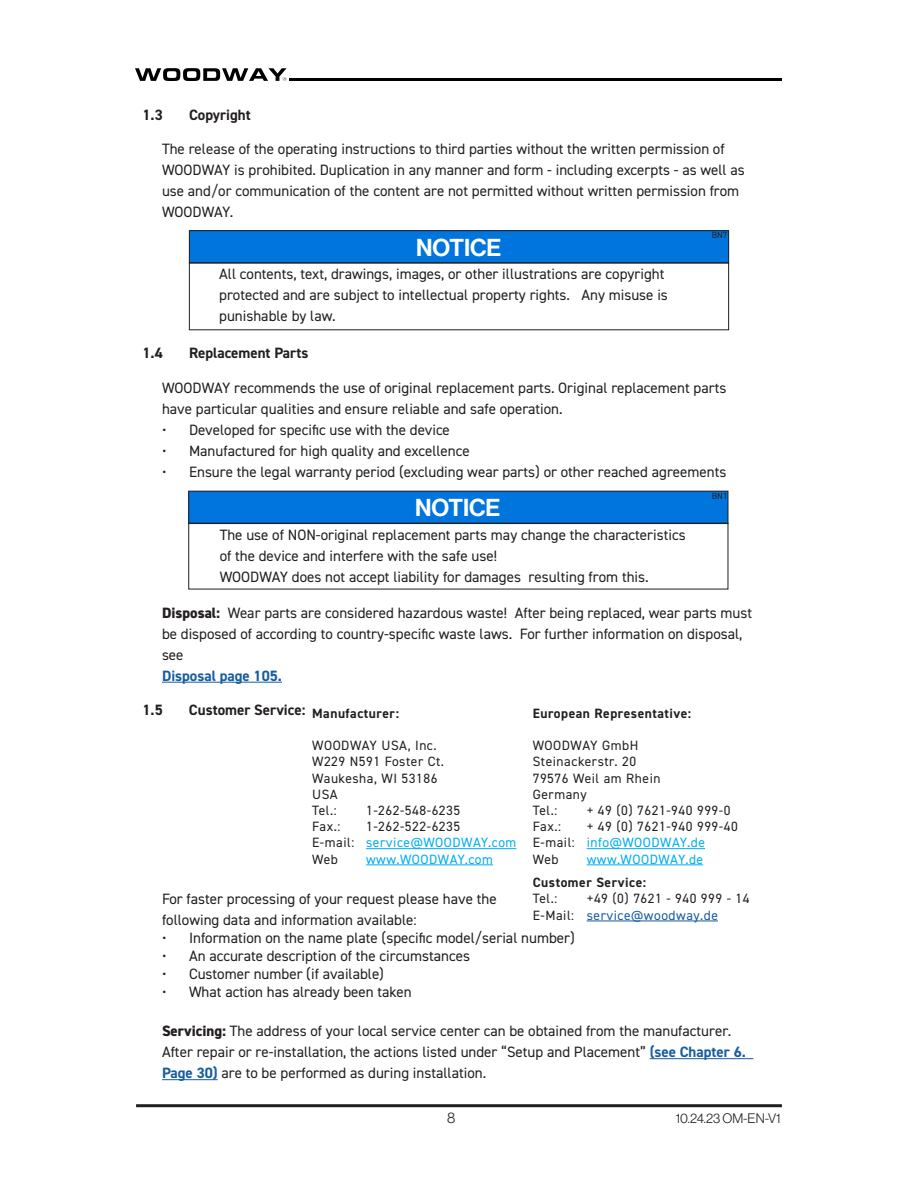
<style>
.page{position:relative;width:918px;height:1188px;background:#fff}
.page>*{position:absolute;margin:0;border:0;box-sizing:border-box;transform-origin:0 0}
.WARNING_FONTS{font:24px "N Haas Grotesk DS Pro 65 Md";color:#fff}
.FULL_WIDTH_BODY_TEXT{font:15px/21px "DIN2014";color:#231f20}
.Sub_Chapter_1{font:700 15px "DIN2014";color:#231f20}
.FULL_WIDTH_BODY_TEXT-2{font:700 15px "DIN2014";color:#175d9e}
.t1{font:15px "N Haas Grotesk DS Pro 45 Lt";color:#231f20}
.t2{font:13.5px "DIN2014";letter-spacing:.04em;color:#231f20}
.t3{font:13.5px "DIN2014";letter-spacing:.04em;color:#00aeef}
.t4{font:700 13.5px "DIN2014";letter-spacing:.04em;color:#231f20}
.t5{font:13.5px "DIN2014";letter-spacing:.04em;color:#175d9e}
.t6{font:13.5px "N Haas Grotesk DS Pro 45 Lt";color:#231f20}
.t7{font:9px "DIN2014";color:#231f20}
.s1{font-weight:800}
.s2{color:#231f20}
.s3{font-weight:700;color:#175d9e}
</style>
<div class="page">
<svg style="left:135px;top:68px;width:152px;height:13px"></svg>
<hr style="left:289px;top:78px;width:492px;height:3px;background:#000">
<hr style="left:136px;top:1104px;width:646px;height:3px;background:#231f20">
<hr style="left:162px;top:682px;width:120px;height:1px;background:#175d9e">
<hr style="left:650px;top:1058px;width:103px;height:1px;background:#175d9e">
<hr style="left:162px;top:1079px;width:56px;height:1px;background:#175d9e">
<div style="left:189px;top:231px;width:540px;height:32px;background:#0075de"></div>
<div style="left:189px;top:230px;width:540px;height:33px;border:1px solid #231f20"></div>
<div style="left:189px;top:262px;width:540px;height:68px;border:1px solid #231f20"></div>
<div style="left:189px;top:491px;width:539px;height:33px;background:#0075de"></div>
<div style="left:188px;top:523px;width:540px;height:66px;border:1px solid #231f20"></div>
<hr style="left:587px;top:848px;width:118px;height:1px;background:#00aeef">
<hr style="left:587px;top:865px;width:116px;height:1px;background:#00aeef">
<hr style="left:587px;top:921px;width:131px;height:1px;background:#175d9e">
<hr style="left:366px;top:848px;width:150px;height:1px;background:#00aeef">
<hr style="left:366px;top:865px;width:127px;height:1px;background:#00aeef">
<p class="Sub_Chapter_1" style="left:142px;top:105px;width:22px">1.3</p>
<p class="Sub_Chapter_1" style="left:189px;top:105px;width:63px">Copyright</p>
<p class="FULL_WIDTH_BODY_TEXT" style="left:162px;top:138px;width:584px">The release of the operating instructions to third parties without the written permission of WOODWAY is prohibited. Duplication in any manner and form - including excerpts - as well as use and/or communication of the content are not permitted without written permission from WOODWAY.</p>
<p class="WARNING_FONTS" style="left:416px;top:233px;width:87px">NOTICE</p>
<p class="FULL_WIDTH_BODY_TEXT" style="left:219px;top:264px;width:450px">All contents, text, drawings, images, or other illustrations are copyright protected and are subject to intellectual property rights. Any misuse is punishable by law.</p>
<p class="t7" style="left:712px;top:229px;width:17px">BN7</p>
<p class="Sub_Chapter_1" style="left:142px;top:343px;width:22px">1.4</p>
<p class="Sub_Chapter_1" style="left:189px;top:343px;width:121px">Replacement Parts</p>
<p class="FULL_WIDTH_BODY_TEXT" style="left:162px;top:377px;width:566px">WOODWAY recommends the use of original replacement parts. Original replacement parts have particular qualities and ensure reliable and safe operation.</p>
<p class="FULL_WIDTH_BODY_TEXT" style="left:162px;top:419px;width:289px">• Developed for specific use with the device</p>
<p class="FULL_WIDTH_BODY_TEXT" style="left:162px;top:440px;width:309px">• Manufactured for high quality and excellence</p>
<p class="FULL_WIDTH_BODY_TEXT" style="left:162px;top:461px;width:566px">• Ensure the legal warranty period (excluding wear parts) or other reached agreements</p>
<p class="WARNING_FONTS" style="left:415px;top:494px;width:87px">NOTICE</p>
<p class="FULL_WIDTH_BODY_TEXT" style="left:220px;top:524px;width:468px">The use of NON-original replacement parts may change the characteristics of the device and interfere with the safe use!<br>WOODWAY does not accept liability for damages resulting from this.</p>
<p class="t7" style="left:712px;top:490px;width:17px">BN1</p>
<p class="FULL_WIDTH_BODY_TEXT" style="left:162px;top:602px;width:592px"><span class="s1">Disposal:</span> Wear parts are considered hazardous waste! After being replaced, wear parts must be disposed of according to country-specific waste laws. For further information on disposal, see</p>
<p class="FULL_WIDTH_BODY_TEXT-2" style="left:162px;top:666px;width:122px">Disposal page 105.</p>
<p class="Sub_Chapter_1" style="left:142px;top:700px;width:22px">1.5</p>
<p class="Sub_Chapter_1" style="left:189px;top:700px;width:118px">Customer Service:</p>
<p class="t4" style="left:312px;top:704px;width:88px">Manufacturer:</p>
<p class="t2" style="left:312px;top:737px;width:126px">WOODWAY USA, Inc.</p>
<p class="t2" style="left:312px;top:753px;width:134px">W229 N591 Foster Ct.</p>
<p class="t2" style="left:312px;top:769px;width:127px">Waukesha, WI 53186</p>
<p class="t2" style="left:312px;top:786px;width:27px">USA</p>
<p class="t2" style="left:312px;top:802px;width:26px">Tel.:</p>
<p class="t2" style="left:366px;top:802px;width:96px">1-262-548-6235</p>
<p class="t2" style="left:312px;top:818px;width:30px">Fax.:</p>
<p class="t2" style="left:366px;top:818px;width:96px">1-262-522-6235</p>
<p class="t3" style="left:312px;top:834px;width:206px"><span class="s2">E-mail:</span> service@WOODWAY.com</p>
<p class="t2" style="left:312px;top:850px;width:27px">Web</p>
<p class="t3" style="left:366px;top:850px;width:128px">www.WOODWAY.com</p>
<p class="t4" style="left:533px;top:704px;width:160px">European Representative:</p>
<p class="t2" style="left:533px;top:737px;width:107px">WOODWAY GmbH</p>
<p class="t2" style="left:533px;top:753px;width:105px">Steinackerstr. 20</p>
<p class="t2" style="left:533px;top:769px;width:129px">79576 Weil am Rhein</p>
<p class="t2" style="left:533px;top:786px;width:56px">Germany</p>
<p class="t2" style="left:533px;top:802px;width:26px">Tel.:</p>
<p class="t2" style="left:587px;top:802px;width:145px">+ 49 (0) 7621-940 999-0</p>
<p class="t2" style="left:533px;top:818px;width:30px">Fax.:</p>
<p class="t2" style="left:587px;top:818px;width:153px">+ 49 (0) 7621-940 999-40</p>
<p class="t3" style="left:533px;top:834px;width:174px"><span class="s2">E-mail:</span> info@WOODWAY.de</p>
<p class="t2" style="left:533px;top:850px;width:27px">Web</p>
<p class="t3" style="left:587px;top:850px;width:118px">www.WOODWAY.de</p>
<p class="t4" style="left:533px;top:874px;width:115px">Customer Service:</p>
<p class="t2" style="left:533px;top:890px;width:26px">Tel.:</p>
<p class="t2" style="left:587px;top:890px;width:164px">+49 (0) 7621 - 940 999 - 14</p>
<p class="t5" style="left:533px;top:907px;width:187px"><span class="s2">E-Mail:</span> service@woodway.de</p>
<p class="FULL_WIDTH_BODY_TEXT" style="left:162px;top:888px;width:336px">For faster processing of your request please have the</p>
<p class="FULL_WIDTH_BODY_TEXT" style="left:162px;top:909px;width:256px">following data and information available:</p>
<p class="FULL_WIDTH_BODY_TEXT" style="left:162px;top:927px;width:414px">• Information on the name plate (specific model/serial number)</p>
<p class="FULL_WIDTH_BODY_TEXT" style="left:162px;top:945px;width:310px">• An accurate description of the circumstances</p>
<p class="FULL_WIDTH_BODY_TEXT" style="left:162px;top:963px;width:224px">• Customer number (if available)</p>
<p class="FULL_WIDTH_BODY_TEXT" style="left:162px;top:981px;width:251px">• What action has already been taken</p>
<p class="FULL_WIDTH_BODY_TEXT" style="left:162px;top:1020px;width:585px"><span class="s1">Servicing:</span> The address of your local service center can be obtained from the manufacturer.<br>After repair or re-installation, the actions listed under “Setup and Placement” <span class="s3">(see Chapter 6.<br>Page 30)</span> are to be performed as during installation.</p>
<p class="t1" style="left:447px;top:1110px;width:10px">8</p>
<p class="t6" style="left:676px;top:1110px;width:106px">10.24.23 OM-EN-V1</p>
</div>
